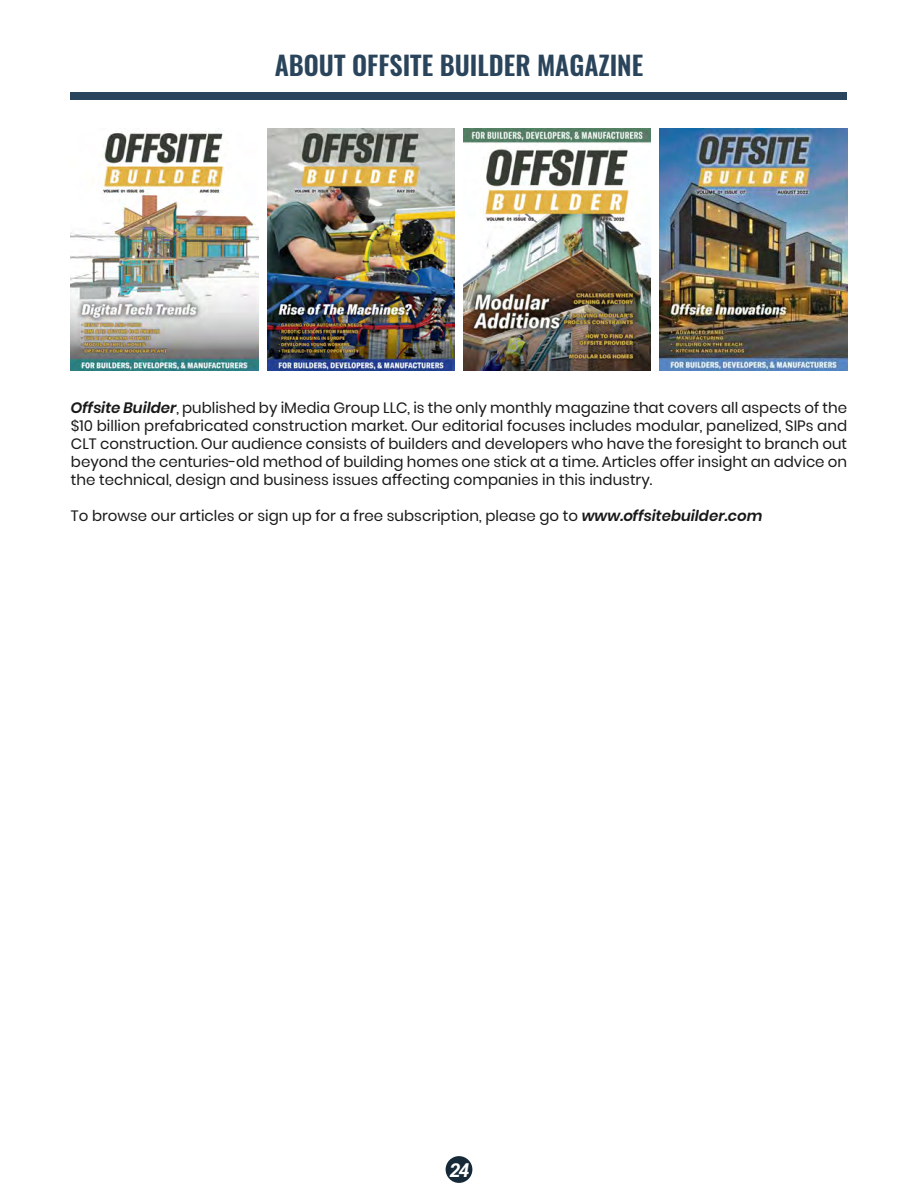
<style>
.page{position:relative;width:918px;height:1188px;background:#fff}
.page>*{position:absolute;margin:0;border:0;box-sizing:border-box;transform-origin:0 0}
.t1{font:600 26.25px "Oswald";color:#2a455b}
.t2{font:italic 700 19.2px "Roboto";color:#fff}
.t3{font:15px/18px "Poppins";color:#191919;text-align:justify}
.s1{font-weight:600;font-style:italic}
</style>
<div class="page">
<img style="left:71px;top:133px;width:187px;height:237px">
<img style="left:267px;top:128px;width:187px;height:242px">
<img style="left:464px;top:128px;width:187px;height:242px">
<img style="left:660px;top:128px;width:187px;height:242px">
<div style="left:446px;top:1156px;width:26px;height:27px;background:#162938;border-radius:50%"></div>
<div style="left:71px;top:93px;width:776px;height:7px;background:#2a455b"></div>
<h1 class="t1" style="left:275px;top:47px;width:370px">ABOUT OFFSITE BUILDER MAGAZINE</h1>
<p class="t3" style="left:71px;top:399px;width:778px"><span class="s1">Offsite Builder</span>, published by iMedia Group LLC, is the only monthly magazine that covers all aspects of the $10 billion prefabricated construction market. Our editorial focuses includes modular, panelized, SIPs and CLT construction. Our audience consists of builders and developers who have the foresight to branch out beyond the centuries-old method of building homes one stick at a time. Articles offer insight an advice on the technical, design and business issues affecting companies in this industry.</p>
<p class="t3" style="left:71px;top:507px;width:693px">To browse our articles or sign up for a free subscription, please go to <span class="s1">www.offsitebuilder.com</span></p>
<p class="t2" style="left:450px;top:1156px;width:22px">24</p>
</div>
